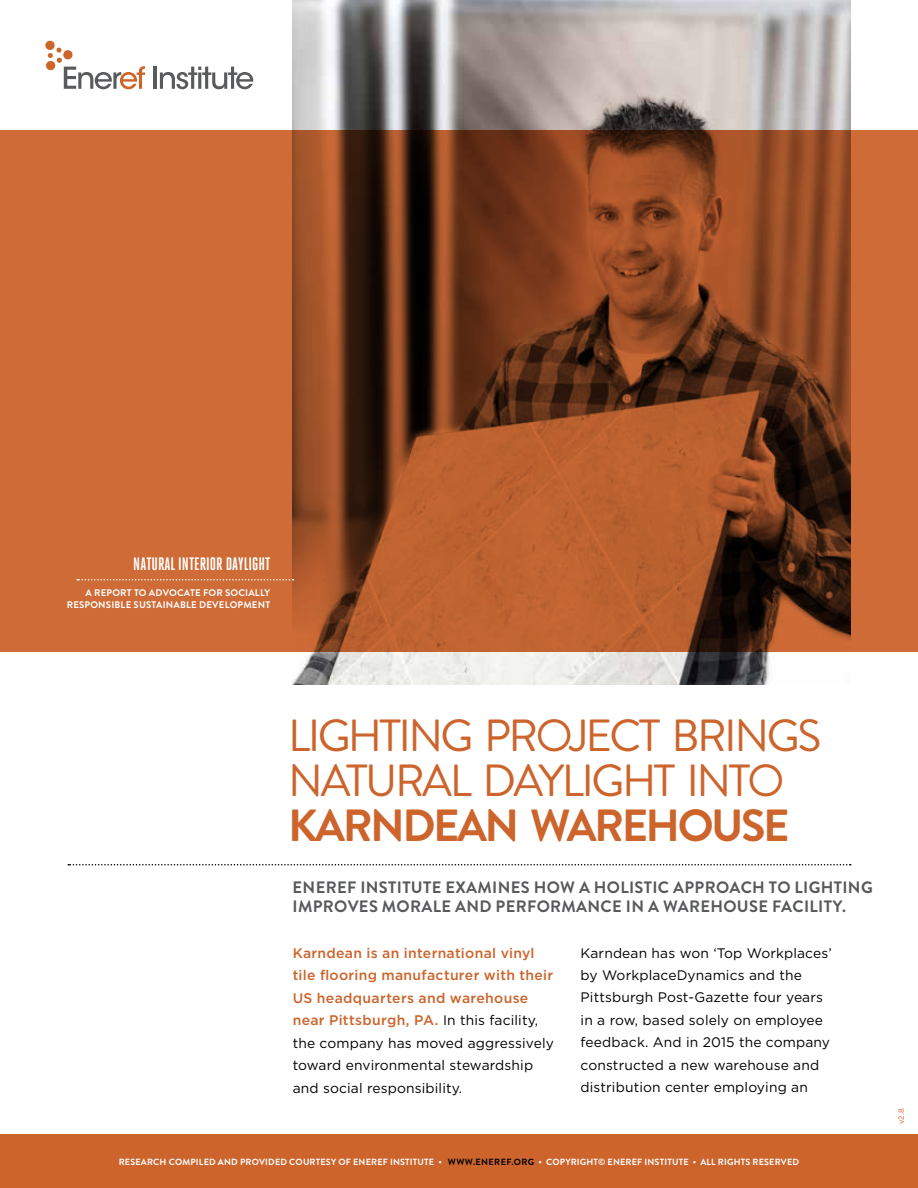
<style>
.page{position:relative;width:918px;height:1188px;background:#fff}
.page>*{position:absolute;margin:0;border:0;box-sizing:border-box;transform-origin:0 0}
.t1{font:45px/45px "Brandon Grotesque";letter-spacing:-.055em;color:#cc642c}
.t2{font:700 45px "Brandon Grotesque";letter-spacing:-.055em;color:#cc642c}
.t3{font:700 18px "Heroic Condensed";color:#fff}
.t4{font:700 16.5px/19.5px "Brandon Grotesque";letter-spacing:.02em;color:#58595b}
.t5{font:500 13.95px/22.5px "Gotham HTF";letter-spacing:.025em;color:#cc642c}
.t6{font:13.8px/22.5px "Gotham HTF";letter-spacing:.01em;color:#000}
.t7{font:700 9.6px/12px "Brandon Grotesque";letter-spacing:.02em;color:#fff;text-align:right}
.t8{font:700 9px "Brandon Grotesque";letter-spacing:.02em;color:#fff}
.t9{font:7.5px "Gotham HTF";color:#cc642c}
.s1{font-weight:400;font-size:13.8px;color:#000}
.s2{color:#000}
</style>
<div class="page">
<div style="left:0;top:1134px;width:918px;height:54px;background:#cc642c"></div>
<svg style="left:68px;top:864px;width:783px;height:2px"></svg>
<hr style="left:154px;top:67px;width:3px;height:22px;background:#595a5c">
<svg style="left:160px;top:67px;width:93px;height:22px"></svg>
<svg style="left:45px;top:41px;width:100px;height:48px"></svg>
<div style="left:0;top:130px;width:918px;height:522px;background:#ce6b36"></div>
<img style="left:293px;top:0;width:557px;height:685px">
<svg style="left:77px;top:579px;width:216px;height:1px"></svg>
<h2 class="t3" style="left:133px;top:554px;width:138px">NATURAL INTERIOR DAYLIGHT</h2>
<p class="t7" style="left:67px;top:587px;width:205px">A REPORT TO ADVOCATE FOR SOCIALLY<br>RESPONSIBLE SUSTAINABLE DEVELOPMENT</p>
<h1 class="t1" style="left:288px;top:714px;width:535px">LIGHTING PROJECT BRINGS<br>NATURAL DAYLIGHT INTO</h1>
<h1 class="t2" style="left:288px;top:795px;width:503px">KARNDEAN WAREHOUSE</h1>
<p class="t4" style="left:293px;top:878px;width:582px">ENEREF INSTITUTE EXAMINES HOW A HOLISTIC APPROACH TO LIGHTING<br>IMPROVES MORALE AND PERFORMANCE IN A WAREHOUSE FACILITY.</p>
<p class="t5" style="left:293px;top:941px;width:262px">Karndean is an international vinyl tile flooring manufacturer with their US headquarters and warehouse near Pittsburgh, PA. <span class="s1">In this facility,</span></p>
<p class="t6" style="left:293px;top:1031px;width:263px">the company has moved aggressively toward environmental stewardship and social responsibility.</p>
<p class="t6" style="left:581px;top:941px;width:253px">Karndean has won ‘Top Workplaces’ by WorkplaceDynamics and the Pittsburgh Post-Gazette four years in a row, based solely on employee feedback. And in 2015 the company constructed a new warehouse and distribution center employing an</p>
<p class="t8" style="left:119px;top:1156px;width:682px">RESEARCH COMPILED AND PROVIDED COURTESY OF ENEREF INSTITUTE • <span class="s2">WWW.ENEREF.ORG</span> • COPYRIGHT© ENEREF INSTITUTE • ALL RIGHTS RESERVED</p>
<p class="t9" style="left:897px;top:1124px;width:18px;rotate:-90deg">v2.8</p>
</div>
